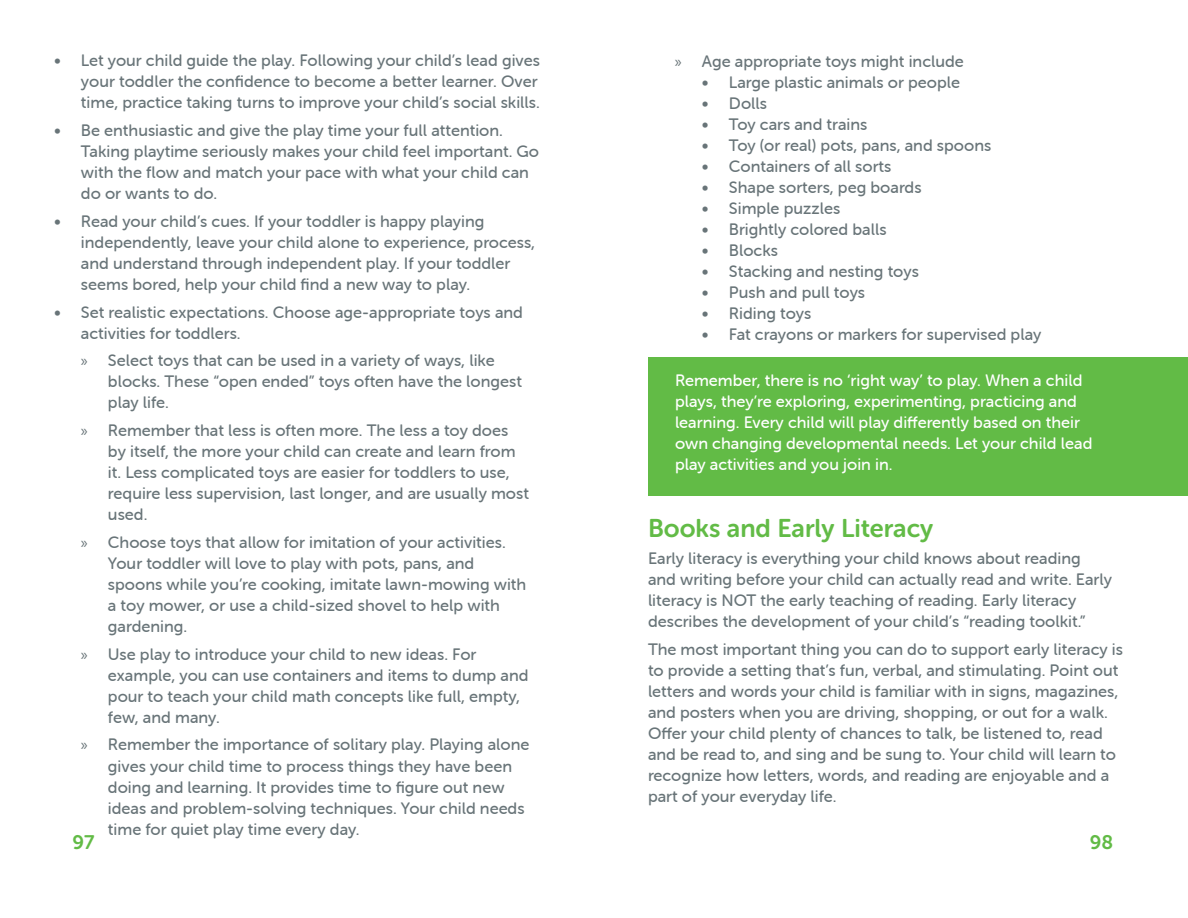
<style>
.page{position:relative;width:1188px;height:918px;background:#fff}
.page>*{position:absolute;margin:0;border:0;box-sizing:border-box;transform-origin:0 0}
.t1{font:25.5px "Museo Sans Rounded 700";color:#62bb46}
.t2{font:19.5px "Museo Sans Rounded 700";color:#62bb46}
.t3{font:16.5px/21px "Museo Sans Rounded 500";color:#687478}
.t4{font:16.5px/21px "Museo Sans Rounded 500";color:#fff}
.s1{font-family:"Myriad Pro"}
</style>
<div class="page">
<div style="left:648px;top:357px;width:540px;height:138px;background:#62bb46"></div>
<p class="t3" style="left:81px;top:50px;width:461px;text-indent:-27px">• Let your child guide the play. Following your child’s lead gives your toddler the confidence to become a better learner. Over time, practice taking turns to improve your child’s social skills.</p>
<p class="t3" style="left:81px;top:120px;width:460px;text-indent:-27px">• Be enthusiastic and give the play time your full attention.<br>Taking playtime seriously makes your child feel important. Go with the flow and match your pace with what your child can do or wants to do.</p>
<p class="t3" style="left:81px;top:211px;width:456px;text-indent:-27px">• Read your child’s cues. If your toddler is happy playing independently, leave your child alone to experience, process, and understand through independent play. If your toddler seems bored, help your child find a new way to play.</p>
<p class="t3" style="left:81px;top:302px;width:444px;text-indent:-27px">• Set realistic expectations. Choose age-appropriate toys and activities for toddlers.</p>
<p class="t3" style="left:108px;top:350px;width:416px;text-indent:-27px"><span class="s1">»</span> Select toys that can be used in a variety of ways, like blocks. These “open ended” toys often have the longest play life.</p>
<p class="t3" style="left:108px;top:420px;width:423px;text-indent:-27px"><span class="s1">»</span> Remember that less is often more. The less a toy does by itself, the more your child can create and learn from it. Less complicated toys are easier for toddlers to use, require less supervision, last longer, and are usually most used.</p>
<p class="t3" style="left:108px;top:532px;width:420px;text-indent:-27px"><span class="s1">»</span> Choose toys that allow for imitation of your activities.<br>Your toddler will love to play with pots, pans, and spoons while you’re cooking, imitate lawn-mowing with a toy mower, or use a child-sized shovel to help with gardening.</p>
<p class="t3" style="left:108px;top:644px;width:422px;text-indent:-27px"><span class="s1">»</span> Use play to introduce your child to new ideas. For example, you can use containers and items to dump and pour to teach your child math concepts like full, empty, few, and many.</p>
<p class="t3" style="left:108px;top:734px;width:423px;text-indent:-27px"><span class="s1">»</span> Remember the importance of solitary play. Playing alone gives your child time to process things they have been doing and learning. It provides time to figure out new ideas and problem-solving techniques. Your child needs time for quiet play time every day.</p>
<p class="t3" style="left:675px;top:50px;width:290px"><span class="s1">»</span> Age appropriate toys might include</p>
<p class="t3" style="left:702px;top:71px;width:260px">• Large plastic animals or people</p>
<p class="t3" style="left:702px;top:92px;width:67px">• Dolls</p>
<p class="t3" style="left:702px;top:113px;width:167px">• Toy cars and trains</p>
<p class="t3" style="left:702px;top:134px;width:291px">• Toy (or real) pots, pans, and spoons</p>
<p class="t3" style="left:702px;top:155px;width:191px">• Containers of all sorts</p>
<p class="t3" style="left:702px;top:176px;width:221px">• Shape sorters, peg boards</p>
<p class="t3" style="left:702px;top:197px;width:140px">• Simple puzzles</p>
<p class="t3" style="left:702px;top:218px;width:186px">• Brightly colored balls</p>
<p class="t3" style="left:702px;top:239px;width:77px">• Blocks</p>
<p class="t3" style="left:702px;top:260px;width:219px">• Stacking and nesting toys</p>
<p class="t3" style="left:702px;top:281px;width:165px">• Push and pull toys</p>
<p class="t3" style="left:702px;top:302px;width:111px">• Riding toys</p>
<p class="t3" style="left:702px;top:323px;width:341px">• Fat crayons or markers for supervised play</p>
<p class="t4" style="left:675px;top:370px;width:419px">Remember, there is no ‘right way’ to play. When a child plays, they’re exploring, experimenting, practicing and learning. Every child will play differently based on their own changing developmental needs. Let your child lead play activities and you join in.</p>
<p class="t3" style="left:702px;top:386px;width:8px">•</p>
<h1 class="t1" style="left:648px;top:514px;width:287px">Books and Early Literacy</h1>
<p class="t3" style="left:648px;top:548px;width:466px">Early literacy is everything your child knows about reading and writing before your child can actually read and write. Early literacy is NOT the early teaching of reading. Early literacy describes the development of your child’s “reading toolkit.”</p>
<p class="t3" style="left:648px;top:639px;width:477px">The most important thing you can do to support early literacy is to provide a setting that’s fun, verbal, and stimulating. Point out letters and words your child is familiar with in signs, magazines, and posters when you are driving, shopping, or out for a walk.<br>Offer your child plenty of chances to talk, be listened to, read and be read to, and sing and be sung to. Your child will learn to recognize how letters, words, and reading are enjoyable and a part of your everyday life.</p>
<p class="t2" style="left:72px;top:832px;width:23px">97</p>
<p class="t2" style="left:1090px;top:832px;width:25px">98</p>
</div>
